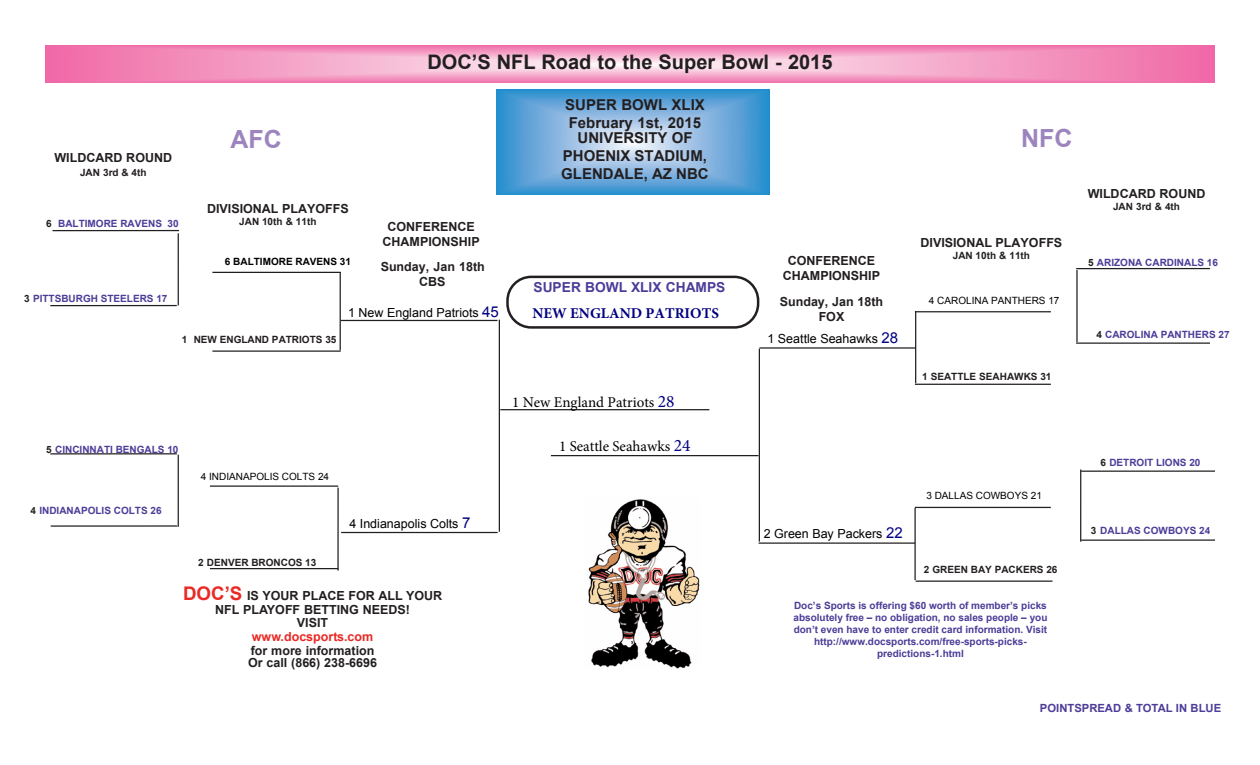
<style>
.page{position:relative;width:1260px;height:765px;background:#fff}
.page>*{position:absolute;margin:0;border:0;box-sizing:border-box;transform-origin:0 0}
.t1{font:700 25px "Arial";color:#9c85be}
.t2{font:700 20px "Arial";color:#231f20}
.t3{font:700 15px/18px "Arial";color:#231f20}
.t4{font:15px "Minion Pro";color:#000}
.t5{font:700 15px "Minion Pro";color:#000080}
.t6{font:700 13.75px "Arial";color:#4d3c98}
.t7{font:700 12.5px/15px "Arial";color:#231f20;text-align:center}
.t8{font:12.5px "Arial";color:#000}
.t9{font:700 12.5px "Arial";color:#ea2924}
.t10{font:700 11.25px "Arial";color:#4d3c98}
.t11{font:700 10px/12px "Arial";color:#4d3c98;text-align:center}
.t12{font:700 10px "Arial";color:#231f20}
.t13{font:10px "Arial";color:#000}
.t14{font:700 10px "Arial";color:#000}
.s1{color:#231f20}
.s2{font-size:15px;color:#000080}
.s3{font-size:18.75px;color:#ea2924}
.s4{font-size:17.5px;color:#000080}
</style>
<div class="page">
<hr style="left:53px;top:230px;width:126px;height:1px;background:#231f20">
<svg style="left:45px;top:46px;width:1170px;height:36px;background:#f49cc3"></svg>
<hr style="left:178px;top:233px;width:1px;height:73px;background:#231f20">
<hr style="left:178px;top:455px;width:1px;height:72px;background:#231f20">
<hr style="left:340px;top:272px;width:1px;height:78px;background:#231f20">
<svg style="left:496px;top:90px;width:274px;height:104px;background:#71addc"></svg>
<img style="left:588px;top:499px;width:112px;height:170px">
<hr style="left:337px;top:488px;width:2px;height:83px;background:#231f20">
<hr style="left:499px;top:320px;width:1px;height:212px;background:#231f20">
<hr style="left:759px;top:349px;width:1px;height:193px;background:#231f20">
<hr style="left:551px;top:455px;width:207px;height:1px;background:#231f20">
<hr style="left:500px;top:409px;width:209px;height:1px;background:#231f20">
<hr style="left:341px;top:320px;width:157px;height:1px;background:#231f20">
<hr style="left:50px;top:305px;width:127px;height:1px;background:#231f20">
<hr style="left:212px;top:272px;width:129px;height:1px;background:#231f20">
<hr style="left:212px;top:350px;width:129px;height:2px;background:#231f20">
<hr style="left:210px;top:485px;width:128px;height:2px;background:#231f20">
<hr style="left:210px;top:568px;width:128px;height:1px;background:#231f20">
<hr style="left:1076px;top:270px;width:2px;height:72px;background:#231f20">
<hr style="left:1080px;top:469px;width:1px;height:73px;background:#231f20">
<hr style="left:1081px;top:470px;width:134px;height:2px;background:#231f20">
<hr style="left:915px;top:311px;width:1px;height:72px;background:#231f20">
<hr style="left:915px;top:311px;width:136px;height:1px;background:#231f20">
<hr style="left:915px;top:384px;width:136px;height:1px;background:#231f20">
<hr style="left:914px;top:508px;width:2px;height:72px;background:#231f20">
<hr style="left:915px;top:507px;width:136px;height:1px;background:#231f20">
<hr style="left:916px;top:581px;width:136px;height:1px;background:#231f20">
<svg style="left:506px;top:276px;width:253px;height:53px"></svg>
<hr style="left:50px;top:453px;width:127px;height:2px;background:#231f20">
<hr style="left:51px;top:525px;width:126px;height:2px;background:#231f20">
<hr style="left:1081px;top:539px;width:134px;height:2px;background:#231f20">
<hr style="left:1076px;top:342px;width:134px;height:2px;background:#231f20">
<hr style="left:1076px;top:268px;width:134px;height:1px;background:#231f20">
<hr style="left:341px;top:532px;width:157px;height:1px;background:#231f20">
<hr style="left:759px;top:542px;width:156px;height:2px;background:#231f20">
<hr style="left:759px;top:347px;width:157px;height:2px;background:#231f20">
<p class="t7" style="left:54px;top:150px;width:119px">WILDCARD ROUND</p>
<p class="t12" style="left:80px;top:167px;width:68px">JAN 3rd &amp; 4th</p>
<p class="t11" style="left:46px;top:218px;width:134px"><span class="s1">6</span> BALTIMORE RAVENS 30</p>
<p class="t11" style="left:24px;top:292px;width:145px"><span class="s1">3</span> PITTSBURGH STEELERS 17</p>
<h2 class="t2" style="left:427px;top:51px;width:407px">DOC’S NFL Road to the Super Bowl - 2015</h2>
<h3 class="t3" style="left:565px;top:96px;width:141px">SUPER BOWL XLIX<br>February 1st, 2015</h3>
<h3 class="t3" style="left:561px;top:129px;width:149px;text-align:center">UNIVERSITY OF<br>PHOENIX STADIUM,<br>GLENDALE, AZ NBC</h3>
<h1 class="t1" style="left:230px;top:125px;width:53px">AFC</h1>
<h1 class="t1" style="left:1021px;top:125px;width:53px">NFC</h1>
<p class="t7" style="left:207px;top:201px;width:143px">DIVISIONAL PLAYOFFS</p>
<p class="t12" style="left:239px;top:216px;width:79px">JAN 10th &amp; 11th</p>
<p class="t14" style="left:225px;top:255px;width:128px">6 BALTIMORE RAVENS 31</p>
<p class="t7" style="left:383px;top:219px;width:99px">CONFERENCE<br>CHAMPIONSHIP</p>
<p class="t7" style="left:381px;top:260px;width:106px">Sunday, Jan 18th<br>CBS</p>
<p class="t8" style="left:348px;top:304px;width:152px">1 New England Patriots <span class="s2">45</span></p>
<h3 class="t6" style="left:534px;top:279px;width:193px">SUPER BOWL XLIX CHAMPS</h3>
<h3 class="t5" style="left:532px;top:302px;width:188px">NEW ENGLAND PATRIOTS</h3>
<p class="t7" style="left:783px;top:254px;width:99px">CONFERENCE<br>CHAMPIONSHIP</p>
<p class="t7" style="left:780px;top:294px;width:105px">Sunday, Jan 18th<br>FOX</p>
<p class="t7" style="left:921px;top:235px;width:143px">DIVISIONAL PLAYOFFS</p>
<p class="t12" style="left:953px;top:250px;width:79px">JAN 10th &amp; 11th</p>
<p class="t13" style="left:929px;top:293px;width:132px">4 CAROLINA PANTHERS 17</p>
<p class="t12" style="left:182px;top:333px;width:156px">1 NEW ENGLAND PATRIOTS 35</p>
<p class="t11" style="left:46px;top:443px;width:134px"><span class="s1">5</span> CINCINNATI BENGALS 10</p>
<p class="t11" style="left:30px;top:505px;width:133px"><span class="s1">4</span> INDIANAPOLIS COLTS 26</p>
<p class="t13" style="left:201px;top:469px;width:130px">4 INDIANAPOLIS COLTS 24</p>
<p class="t12" style="left:198px;top:557px;width:120px">2 DENVER BRONCOS 13</p>
<p class="t8" style="left:349px;top:515px;width:122px">4 Indianapolis Colts <span class="s2">7</span></p>
<p class="t7" style="left:183px;top:589px;width:261px;line-height:13.8px"><span class="s3">DOC’S</span> IS YOUR PLACE FOR ALL YOUR<br>NFL PLAYOFF BETTING NEEDS!<br>VISIT</p>
<p class="t9" style="left:252px;top:630px;width:123px">www.docsports.com</p>
<p class="t7" style="left:248px;top:645px;width:130px;line-height:11.8px;text-align:left">for more information<br>Or call (866) 238-6696</p>
<h3 class="t4" style="left:512px;top:392px;width:164px">1 New England Patriots <span class="s4">28</span></h3>
<h3 class="t4" style="left:559px;top:437px;width:133px">1 Seattle Seahawks <span class="s4">24</span></h3>
<p class="t8" style="left:768px;top:330px;width:132px">1 Seattle Seahawks <span class="s2">28</span></p>
<p class="t12" style="left:922px;top:371px;width:131px">1 SEATTLE SEAHAWKS 31</p>
<p class="t8" style="left:764px;top:525px;width:140px">2 Green Bay Packers <span class="s2">22</span></p>
<p class="t13" style="left:926px;top:489px;width:117px">3 DALLAS COWBOYS 21</p>
<p class="t12" style="left:924px;top:564px;width:135px">2 GREEN BAY PACKERS 26</p>
<p class="t11" style="left:793px;top:599px;width:255px">Doc’s Sports is offering $60 worth of member’s picks absolutely free – no obligation, no sales people – you don’t even have to enter credit card information. Visit http://www.docsports.com/free-sports-picks&shy;predictions-1.html</p>
<p class="t7" style="left:1088px;top:186px;width:119px">WILDCARD ROUND</p>
<p class="t12" style="left:1113px;top:201px;width:68px">JAN 3rd &amp; 4th</p>
<p class="t11" style="left:1088px;top:257px;width:132px"><span class="s1">5</span> ARIZONA CARDINALS 16</p>
<p class="t11" style="left:1097px;top:329px;width:135px"><span class="s1">4</span> CAROLINA PANTHERS 27</p>
<p class="t11" style="left:1100px;top:456px;width:102px"><span class="s1">6</span> DETROIT LIONS 20</p>
<p class="t11" style="left:1091px;top:524px;width:121px"><span class="s1">3</span> DALLAS COWBOYS 24</p>
<p class="t10" style="left:1040px;top:701px;width:183px">POINTSPREAD &amp; TOTAL IN BLUE</p>
</div>
